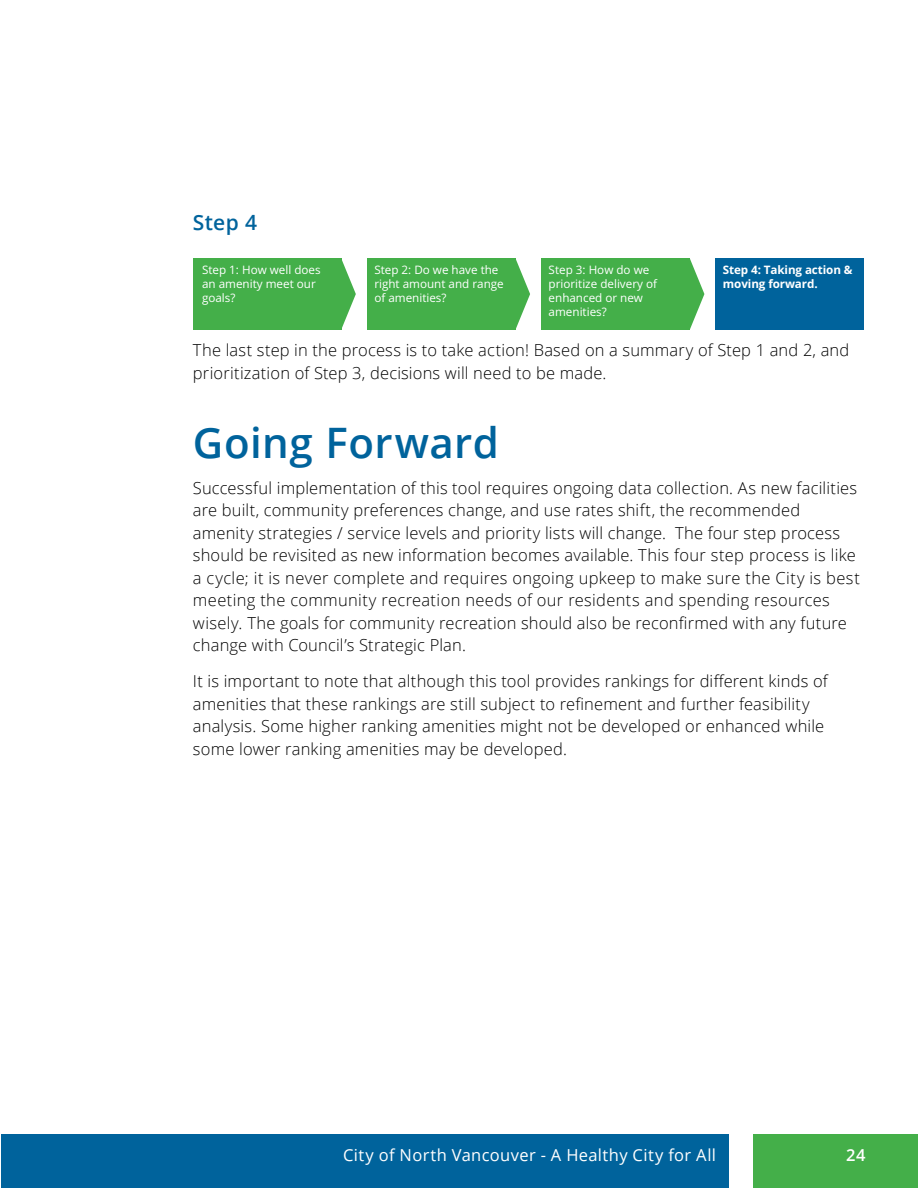
<style>
.page{position:relative;width:918px;height:1188px;background:#fff}
.page>*{position:absolute;margin:0;border:0;box-sizing:border-box;transform-origin:0 0}
.t1{font:600 42px "Open Sans";letter-spacing:.01em;color:#00639c}
.t2{font:600 21px "Open Sans";color:#00639c}
.t3{font:300 16.5px/22.5px "Open Sans";letter-spacing:.01em;color:#000}
.t4{font:16.5px "Open Sans";letter-spacing:.02em;color:#fff}
.t5{font:600 16.5px "Open Sans";color:#fff}
.t6{font:11.7px/14px "Open Sans";color:#fff}
.t7{font:700 11.7px/14px "Open Sans";letter-spacing:-.01em;color:#fff}
</style>
<div class="page">
<div style="left:753px;top:1134px;width:165px;height:54px;background:#44af49"></div>
<div style="left:2px;top:1134px;width:727px;height:54px;background:#00639c"></div>
<div style="left:193px;top:258px;width:148px;height:72px;background:#44af49"></div>
<svg style="left:341px;top:258px;width:15px;height:72px"></svg>
<div style="left:367px;top:258px;width:148px;height:72px;background:#44af49"></div>
<svg style="left:515px;top:258px;width:15px;height:72px"></svg>
<div style="left:542px;top:258px;width:148px;height:72px;background:#44af49"></div>
<svg style="left:690px;top:259px;width:14px;height:70px"></svg>
<div style="left:716px;top:258px;width:148px;height:72px;background:#00639c"></div>
<p class="t2" style="left:193px;top:208px;width:66px">Step 4</p>
<p class="t6" style="left:202px;top:263px;width:120px">Step 1: How well does an amenity meet our goals?</p>
<p class="t6" style="left:374px;top:263px;width:131px">Step 2: Do we have the right amount and range of amenities?</p>
<p class="t7" style="left:723px;top:263px;width:131px">Step 4: Taking action &amp; moving forward.</p>
<p class="t6" style="left:549px;top:263px;width:110px">Step 3: How do we prioritize delivery of enhanced or new amenities?</p>
<p class="t3" style="left:193px;top:339px;width:658px">The last step in the process is to take action! Based on a summary of Step 1 and 2, and prioritization of Step 3, decisions will need to be made.</p>
<h1 class="t1" style="left:193px;top:413px;width:307px">Going Forward</h1>
<p class="t3" style="left:193px;top:476px;width:668px">Successful implementation of this tool requires ongoing data collection. As new facilities are built, community preferences change, and use rates shift, the recommended amenity strategies / service levels and priority lists will change. The four step process should be revisited as new information becomes available. This four step process is like a cycle; it is never complete and requires ongoing upkeep to make sure the City is best meeting the community recreation needs of our residents and spending resources wisely. The goals for community recreation should also be reconfirmed with any future change with Council’s Strategic Plan.</p>
<p class="t3" style="left:193px;top:669px;width:636px">It is important to note that although this tool provides rankings for different kinds of amenities that these rankings are still subject to refinement and further feasibility analysis. Some higher ranking amenities might not be developed or enhanced while some lower ranking amenities may be developed.</p>
<p class="t4" style="left:343px;top:1143px;width:374px">City of North Vancouver - A Healthy City for All</p>
<p class="t5" style="left:846px;top:1143px;width:21px">24</p>
</div>
